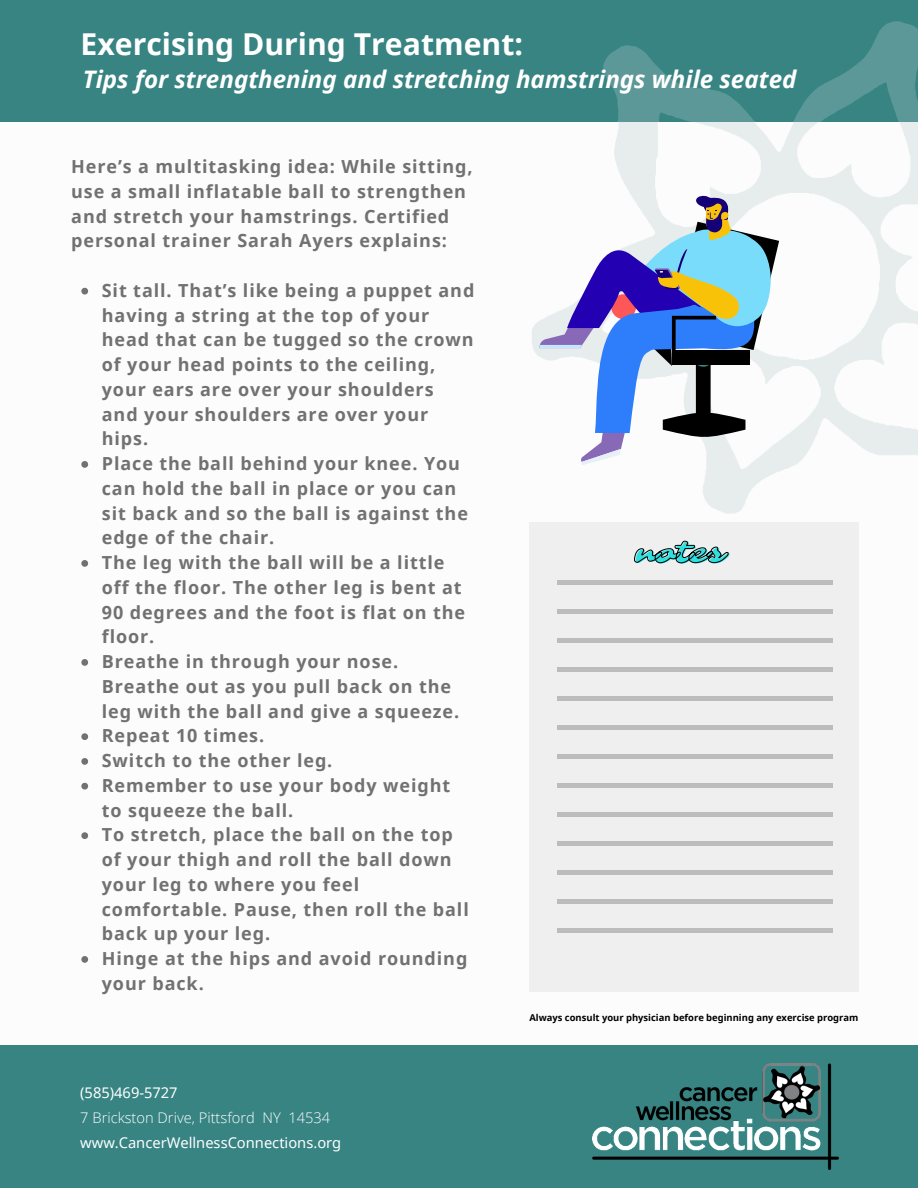
<style>
.page{position:relative;width:918px;height:1188px;background:#fff}
.page>*{position:absolute;margin:0;border:0;box-sizing:border-box;transform-origin:0 0}
.t1{font:700 30.15px "Noto Sans";color:#fff}
.t2{font:30px "Sarina";letter-spacing:-.02em;color:#2fdfdf}
.t3{font:italic 700 24.15px "Noto Sans";color:#fff}
.t4{font:700 18px/24.8px "Noto Sans";letter-spacing:.05em;color:#717171}
.t5{font:14.7px "Noto Sans";color:#fefefe}
.t6{font:300 14.7px "Open Sans";color:#fefefe}
.t7{font:700 9.45px "Noto Sans";color:#000}
</style>
<div class="page">
<div style="left:0;top:0;width:918px;height:121px;background:#378483"></div>
<img style="left:530px;top:21px;width:388px;height:493px">
<div style="left:0;top:1045px;width:918px;height:143px;background:#378483"></div>
<img style="left:593px;top:1063px;width:245px;height:106px">
<div style="left:530px;top:522px;width:329px;height:470px;background:#efefef"></div>
<hr style="left:557px;top:580px;width:275px;height:4px;background:#bcbcbc">
<div style="left:557px;top:609px;width:275px;height:5px;background:#bcbcbc"></div>
<div style="left:557px;top:638px;width:275px;height:5px;background:#bcbcbc"></div>
<div style="left:557px;top:667px;width:275px;height:5px;background:#bcbcbc"></div>
<div style="left:557px;top:696px;width:275px;height:5px;background:#bcbcbc"></div>
<div style="left:557px;top:725px;width:275px;height:5px;background:#bcbcbc"></div>
<div style="left:557px;top:754px;width:275px;height:5px;background:#bcbcbc"></div>
<div style="left:557px;top:783px;width:275px;height:5px;background:#bcbcbc"></div>
<div style="left:557px;top:812px;width:275px;height:5px;background:#bcbcbc"></div>
<div style="left:557px;top:841px;width:275px;height:5px;background:#bcbcbc"></div>
<div style="left:557px;top:870px;width:275px;height:5px;background:#bcbcbc"></div>
<div style="left:557px;top:899px;width:275px;height:5px;background:#bcbcbc"></div>
<div style="left:557px;top:928px;width:275px;height:5px;background:#bcbcbc"></div>
<svg style="left:81px;top:288px;width:7px;height:7px"></svg>
<svg style="left:81px;top:461px;width:7px;height:7px"></svg>
<svg style="left:81px;top:560px;width:7px;height:7px"></svg>
<svg style="left:81px;top:659px;width:7px;height:7px"></svg>
<svg style="left:81px;top:733px;width:7px;height:7px"></svg>
<svg style="left:81px;top:758px;width:7px;height:7px"></svg>
<svg style="left:81px;top:783px;width:7px;height:7px"></svg>
<svg style="left:81px;top:832px;width:7px;height:7px"></svg>
<svg style="left:81px;top:956px;width:7px;height:7px"></svg>
<svg style="left:634px;top:541px;width:94px;height:22px"></svg>
<svg style="left:539px;top:195px;width:240px;height:270px"></svg>
<p class="t1" style="left:81px;top:23px;width:444px">Exercising During Treatment:</p>
<p class="t3" style="left:83px;top:62px;width:715px">Tips for strengthening and stretching hamstrings while seated</p>
<p class="t4" style="left:71px;top:154px;width:403px">Here’s a multitasking idea: While sitting, use a small inflatable ball to strengthen and stretch your hamstrings. Certified personal trainer Sarah Ayers explains:</p>
<p class="t4" style="left:102px;top:277px;width:374px">Sit tall. That’s like being a puppet and having a string at the top of your head that can be tugged so the crown of your head points to the ceiling, your ears are over your shoulders<br>and your shoulders are over your hips.</p>
<p class="t4" style="left:102px;top:451px;width:368px">Place the ball behind your knee. You can hold the ball in place or you can sit back and so the ball is against the edge of the chair.</p>
<p class="t4" style="left:102px;top:550px;width:365px">The leg with the ball will be a little off the floor. The other leg is bent at<br>90 degrees and the foot is flat on the floor.</p>
<p class="t4" style="left:102px;top:649px;width:359px">Breathe in through your nose.<br>Breathe out as you pull back on the leg with the ball and give a squeeze.</p>
<p class="t4" style="left:102px;top:723px;width:164px">Repeat 10 times.</p>
<p class="t4" style="left:102px;top:748px;width:232px">Switch to the other leg.</p>
<p class="t4" style="left:102px;top:772px;width:350px">Remember to use your body weight to squeeze the ball.</p>
<p class="t4" style="left:102px;top:822px;width:369px">To stretch, place the ball on the top of your thigh and roll the ball down your leg to where you feel comfortable. Pause, then roll the ball back up your leg.</p>
<p class="t4" style="left:102px;top:946px;width:367px">Hinge at the hips and avoid rounding your back.</p>
<p class="t5" style="left:80px;top:1082px;width:99px">(585)469-5727</p>
<p class="t6" style="left:80px;top:1107px;width:251px">7 Brickston Drive, Pittsford NY 14534</p>
<p class="t5" style="left:80px;top:1132px;width:263px">www.CancerWellnessConnections.org</p>
<p class="t2" style="left:637px;top:534px;width:91px">notes</p>
<p class="t7" style="left:529px;top:1011px;width:330px">Always consult your physician before beginning any exercise program</p>
</div>
